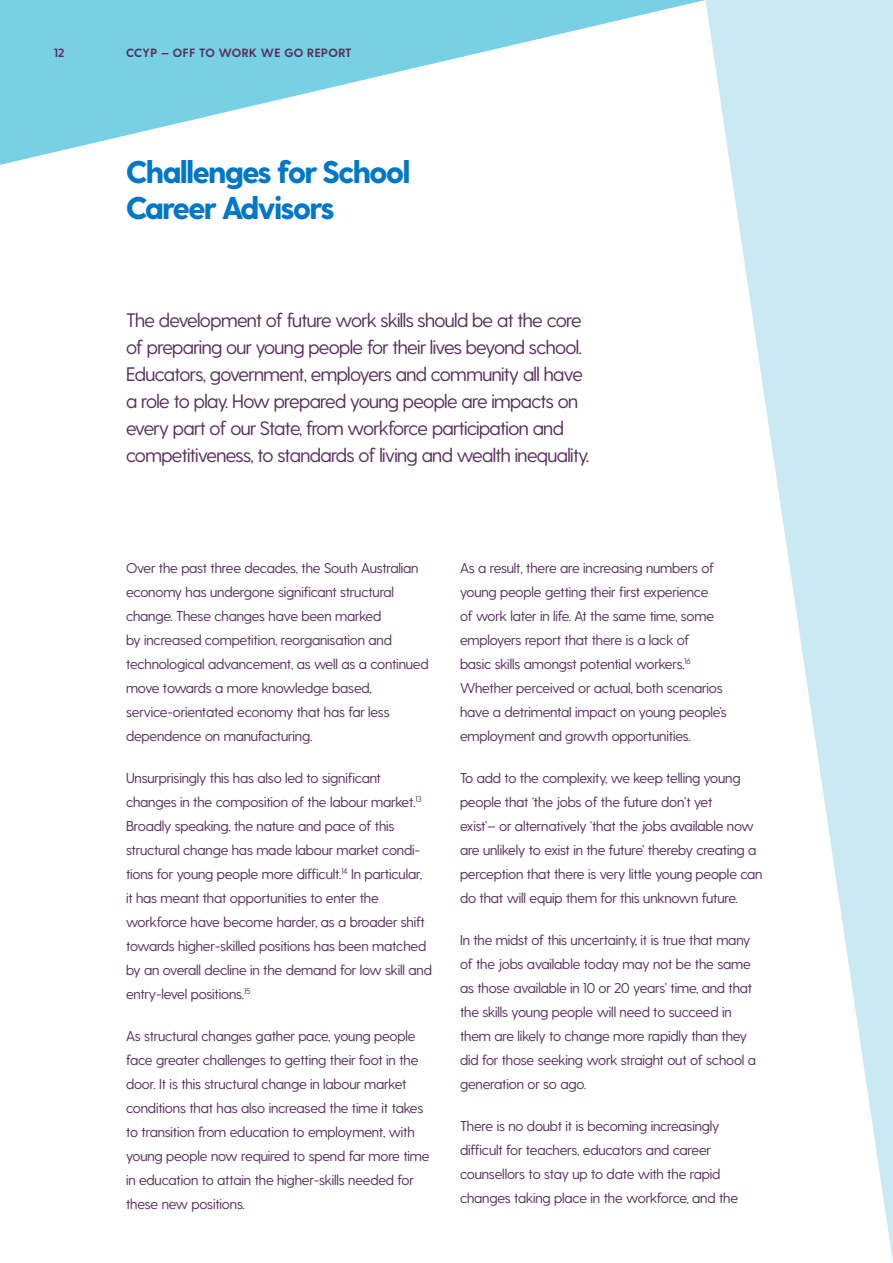
<style>
.page{position:relative;width:893px;height:1263px;background:#fff}
.page>*{position:absolute;margin:0;border:0;box-sizing:border-box;transform-origin:0 0}
.Heading_2{font:800 31.5px/36px "Greycliff CF";letter-spacing:-.04em;color:#0078c7}
.Paragraph_Leading{font:19.5px/27px "Greycliff CF";letter-spacing:-.03em;color:#59305e}
.Paragraph_Standard{font:14.25px/24px "Greycliff CF";letter-spacing:-.01em;color:#59305e}
.t1{font:700 12px "Greycliff CF";letter-spacing:.04em;color:#59305e}
</style>
<div class="page">
<svg style="left:705px;top:0;width:188px;height:1262px"></svg>
<svg style="left:0;top:0;width:705px;height:165px"></svg>
<p class="t1" style="left:54px;top:45px;width:12px">12</p>
<p class="t1" style="left:126px;top:45px;width:227px">CCYP — OFF TO WORK WE GO REPORT</p>
<p class="Heading_2" style="left:126px;top:155px;width:286px">Challenges for School<br>Career Advisors</p>
<p class="Paragraph_Leading" style="left:126px;top:306px;width:464px">The development of future work skills should be at the core of preparing our young people for their lives beyond school.<br>Educators, government, employers and community all have a role to play. How prepared young people are impacts on every part of our State, from workforce participation and competitiveness, to standards of living and wealth inequality.</p>
<p class="Paragraph_Standard" style="left:126px;top:556px;width:304px">Over the past three decades, the South Australian economy has undergone significant structural change. These changes have been marked<br>by increased competition, reorganisation and technological advancement, as well as a continued move towards a more knowledge based, service-orientated economy that has far less dependence on manufacturing.</p>
<p class="Paragraph_Standard" style="left:126px;top:766px;width:307px">Unsurprisingly this has also led to significant changes in the composition of the labour market.<sup>13<br></sup>Broadly speaking, the nature and pace of this structural change has made labour market condi&shy;tions for young people more difficult.<sup>14</sup> In particular, it has meant that opportunities to enter the workforce have become harder, as a broader shift towards higher-skilled positions has been matched by an overall decline in the demand for low skill and entry-level positions.<sup>15</sup></p>
<p class="Paragraph_Standard" style="left:126px;top:1024px;width:305px">As structural changes gather pace, young people face greater challenges to getting their foot in the door. It is this structural change in labour market conditions that has also increased the time it takes to transition from education to employment, with young people now required to spend far more time in education to attain the higher-skills needed for these new positions.</p>
<p class="Paragraph_Standard" style="left:460px;top:556px;width:268px">As a result, there are increasing numbers of young people getting their first experience<br>of work later in life. At the same time, some employers report that there is a lack of<br>basic skills amongst potential workers.<sup>16<br></sup>Whether perceived or actual, both scenarios have a detrimental impact on young people’s employment and growth opportunities.</p>
<p class="Paragraph_Standard" style="left:460px;top:766px;width:304px">To add to the complexity, we keep telling young people that ‘the jobs of the future don’t yet<br>exist’– or alternatively ‘that the jobs available now are unlikely to exist in the future’ thereby creating a perception that there is very little young people can do that will equip them for this unknown future.</p>
<p class="Paragraph_Standard" style="left:460px;top:928px;width:298px">In the midst of this uncertainty, it is true that many of the jobs available today may not be the same as those available in 10 or 20 years’ time, and that the skills young people will need to succeed in them are likely to change more rapidly than they did for those seeking work straight out of school a generation or so ago.</p>
<p class="Paragraph_Standard" style="left:460px;top:1114px;width:280px">There is no doubt it is becoming increasingly difficult for teachers, educators and career counsellors to stay up to date with the rapid changes taking place in the workforce, and the</p>
</div>
